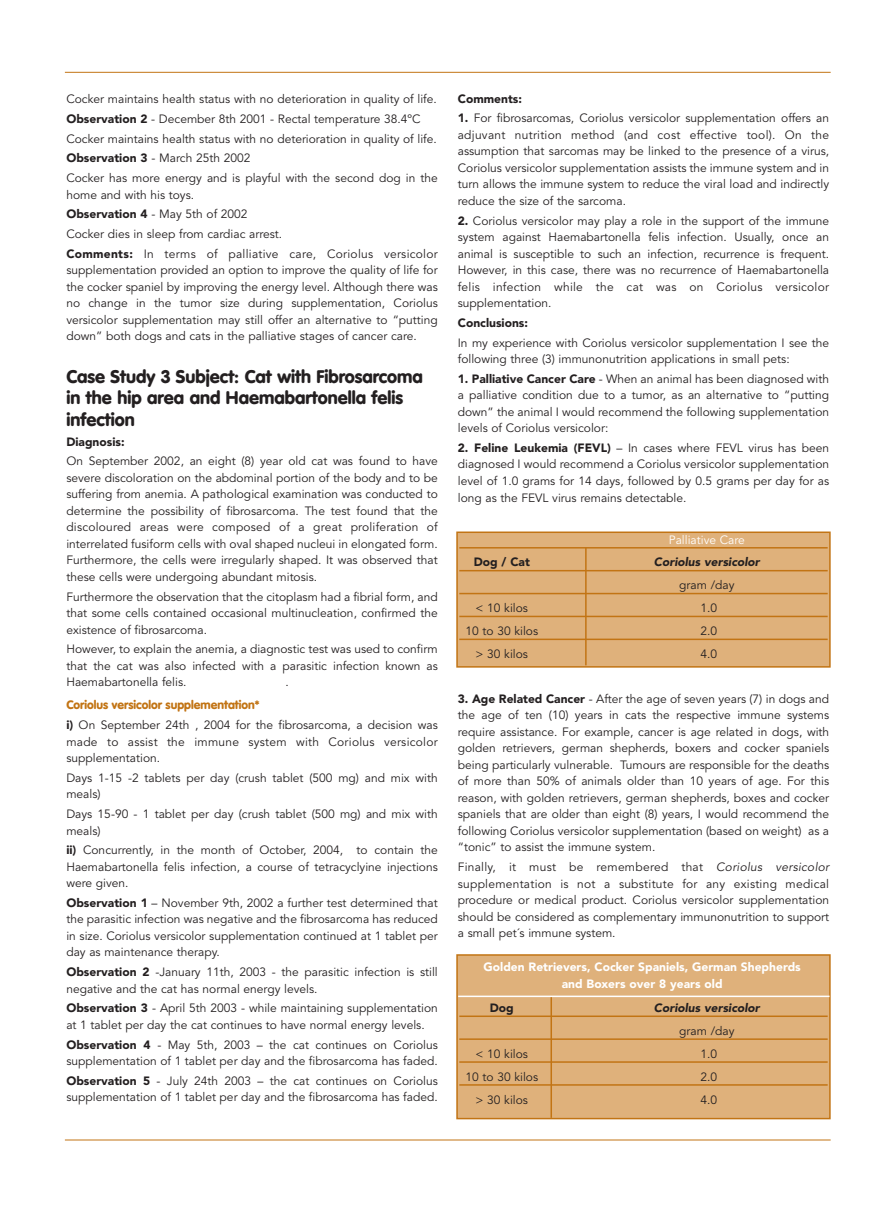
<style>
.page{position:relative;width:893px;height:1211px;background:#fff}
.page>*{position:absolute;margin:0;border:0;box-sizing:border-box;transform-origin:0 0}
.t1{font:900 18px/21.6px "VAG Rounded";color:#231f20}
.t2{font:12px/16.5px "Avenir";color:#231f20;text-align:justify}
.t3{font:900 12px/17px "Avenir";color:#fff;text-align:center}
.t4{font:900 12px "Avenir";color:#231f20}
.t5{font:italic 900 12px "Avenir";color:#231f20}
.t6{font:900 12px "VAG Rounded";color:#c27414}
.t7{font:12px "Avenir";color:#fff}
.s1{font-weight:900}
.s2{font-style:italic}
</style>
<div class="page">
<div style="left:457px;top:532px;width:372px;height:135px;background:#dfb17b"></div>
<hr style="left:459px;top:547px;width:368px;height:1px;background:#c27414">
<hr style="left:459px;top:570px;width:368px;height:1px;background:#c27414">
<hr style="left:459px;top:593px;width:368px;height:1px;background:#c27414">
<hr style="left:459px;top:615px;width:368px;height:2px;background:#c27414">
<hr style="left:459px;top:638px;width:368px;height:2px;background:#c27414">
<div style="left:456px;top:531px;width:374px;height:136px;border:2px solid #c27414"></div>
<hr style="left:585px;top:548px;width:1px;height:117px;background:#c27414">
<div style="left:457px;top:955px;width:372px;height:163px;background:#dfb17b"></div>
<hr style="left:459px;top:1015px;width:368px;height:2px;background:#c27414">
<hr style="left:459px;top:1038px;width:368px;height:1px;background:#c27414">
<hr style="left:459px;top:1061px;width:368px;height:1px;background:#c27414">
<hr style="left:459px;top:1084px;width:368px;height:1px;background:#c27414">
<div style="left:456px;top:954px;width:374px;height:165px;border:2px solid #c27414"></div>
<hr style="left:550px;top:996px;width:2px;height:121px;background:#c27414">
<hr style="left:458px;top:995px;width:371px;height:2px;background:#fff">
<hr style="left:65px;top:72px;width:765px;height:1px;background:#c27414">
<hr style="left:65px;top:1139px;width:765px;height:1px;background:#c27414">
<p class="t2" style="left:66px;top:91px;width:373px;line-height:19.6px;text-align:left">Cocker maintains health status with no deterioration in quality of life.<br><span class="s1">Observation 2</span> - December 8th 2001 - Rectal temperature 38.4ºC Cocker maintains health status with no deterioration in quality of life.<br><span class="s1">Observation 3</span> - March 25th 2002<br>Cocker has more energy and is playful with the second dog in the</p>
<p class="t2" style="left:66px;top:186px;width:373px;line-height:19.6px;text-align:left">home and with his toys.<br><span class="s1">Observation 4</span> - May 5th of 2002<br>Cocker dies in sleep from cardiac arrest.<br><span class="s1">Comments:</span> In terms of palliative care, Coriolus versicolor</p>
<p class="t2" style="left:66px;top:263px;width:373px">supplementation provided an option to improve the quality of life for the cocker spaniel by improving the energy level. Although there was no change in the tumor size during supplementation, Coriolus versicolor supplementation may still offer an alternative to “putting down” both dogs and cats in the palliative stages of cancer care.</p>
<h1 class="t1" style="left:66px;top:367px;width:358px">Case Study 3 Subject: Cat with Fibrosarcoma in the hip area and Haemabartonella felis infection</h1>
<p class="t4" style="left:66px;top:437px;width:60px">Diagnosis:</p>
<p class="t2" style="left:66px;top:454px;width:373px">On September 2002, an eight (8) year old cat was found to have severe discoloration on the abdominal portion of the body and to be suffering from anemia. A pathological examination was conducted to determine the possibility of fibrosarcoma. The test found that the discoloured areas were composed of a great proliferation of interrelated fusiform cells with oval shaped nucleui in elongated form.<br>Furthermore, the cells were irregularly shaped. It was observed that these cells were undergoing abundant mitosis.</p>
<p class="t2" style="left:66px;top:589px;width:373px">Furthermore the observation that the citoplasm had a fibrial form, and that some cells contained occasional multinucleation, confirmed the existence of fibrosarcoma.</p>
<p class="t2" style="left:66px;top:642px;width:373px">However, to explain the anemia, a diagnostic test was used to confirm that the cat was also infected with a parasitic infection known as Haemabartonella felis.</p>
<p class="t2" style="left:285px;top:675px;width:5px">.</p>
<p class="t6" style="left:66px;top:700px;width:195px">Coriolus versicolor supplementation*</p>
<p class="t2" style="left:66px;top:718px;width:373px"><span class="s1">i)</span> On September 24th , 2004 for the fibrosarcoma, a decision was made to assist the immune system with Coriolus versicolor supplementation.</p>
<p class="t2" style="left:66px;top:770px;width:373px">Days 1-15 -2 tablets per day (crush tablet (500 mg) and mix with meals)</p>
<p class="t2" style="left:66px;top:807px;width:373px">Days 15-90 - 1 tablet per day (crush tablet (500 mg) and mix with meals)</p>
<p class="t2" style="left:66px;top:843px;width:373px"><span class="s1">ii)</span> Concurrently, in the month of October, 2004, to contain the Haemabartonella felis infection, a course of tetracyclyine injections were given.</p>
<p class="t2" style="left:66px;top:896px;width:373px"><span class="s1">Observation 1</span> – November 9th, 2002 a further test determined that the parasitic infection was negative and the fibrosarcoma has reduced in size. Coriolus versicolor supplementation continued at 1 tablet per day as maintenance therapy.</p>
<p class="t2" style="left:66px;top:965px;width:373px"><span class="s1">Observation 2</span> -January 11th, 2003 - the parasitic infection is still negative and the cat has normal energy levels.</p>
<p class="t2" style="left:66px;top:1001px;width:373px"><span class="s1">Observation 3</span> - April 5th 2003 - while maintaining supplementation at 1 tablet per day the cat continues to have normal energy levels.</p>
<p class="t2" style="left:66px;top:1037px;width:373px"><span class="s1">Observation 4</span> - May 5th, 2003 – the cat continues on Coriolus supplementation of 1 tablet per day and the fibrosarcoma has faded.</p>
<p class="t2" style="left:66px;top:1073px;width:373px"><span class="s1">Observation 5</span> - July 24th 2003 – the cat continues on Coriolus supplementation of 1 tablet per day and the fibrosarcoma has faded.</p>
<p class="t4" style="left:458px;top:94px;width:66px">Comments:</p>
<p class="t2" style="left:458px;top:111px;width:373px"><span class="s1">1.</span> For fibrosarcomas, Coriolus versicolor supplementation offers an adjuvant nutrition method (and cost effective tool). On the assumption that sarcomas may be linked to the presence of a virus, Coriolus versicolor supplementation assists the immune system and in turn allows the immune system to reduce the viral load and indirectly reduce the size of the sarcoma.</p>
<p class="t2" style="left:458px;top:213px;width:373px"><span class="s1">2.</span> Coriolus versicolor may play a role in the support of the immune system against Haemabartonella felis infection. Usually, once an animal is susceptible to such an infection, recurrence is frequent.<br>However, in this case, there was no recurrence of Haemabartonella felis infection while the cat was on Coriolus versicolor supplementation.</p>
<p class="t4" style="left:458px;top:318px;width:72px">Conclusions:</p>
<p class="t2" style="left:458px;top:335px;width:373px">In my experience with Coriolus versicolor supplementation I see the following three (3) immunonutrition applications in small pets:</p>
<p class="t2" style="left:458px;top:372px;width:373px"><span class="s1">1. Palliative Cancer Care</span> - When an animal has been diagnosed with a palliative condition due to a tumor, as an alternative to “putting down” the animal I would recommend the following supplementation levels of Coriolus versicolor:</p>
<p class="t2" style="left:458px;top:441px;width:373px"><span class="s1">2. Feline Leukemia (FEVL)</span> – In cases where FEVL virus has been diagnosed I would recommend a Coriolus versicolor supplementation level of 1.0 grams for 14 days, followed by 0.5 grams per day for as long as the FEVL virus remains detectable.</p>
<p class="t7" style="left:668px;top:534px;width:78px">Palliative Care</p>
<p class="t4" style="left:473px;top:557px;width:58px">Dog / Cat</p>
<p class="t5" style="left:654px;top:557px;width:107px">Coriolus versicolor</p>
<p class="t2" style="left:679px;top:578px;width:57px">gram /day</p>
<p class="t2" style="left:475px;top:601px;width:54px">&lt; 10 kilos</p>
<p class="t2" style="left:700px;top:601px;width:18px">1.0</p>
<p class="t2" style="left:465px;top:624px;width:74px">10 to 30 kilos</p>
<p class="t2" style="left:700px;top:624px;width:18px">2.0</p>
<p class="t2" style="left:475px;top:647px;width:54px">&gt; 30 kilos</p>
<p class="t2" style="left:700px;top:647px;width:18px">4.0</p>
<p class="t2" style="left:458px;top:691px;width:373px"><span class="s1">3. Age Related Cancer</span> - After the age of seven years (7) in dogs and the age of ten (10) years in cats the respective immune systems require assistance. For example, cancer is age related in dogs, with golden retrievers, german shepherds, boxers and cocker spaniels being particularly vulnerable. Tumours are responsible for the deaths of more than 50% of animals older than 10 years of age. For this reason, with golden retrievers, german shepherds, boxes and cocker spaniels that are older than eight (8) years, I would recommend the following Coriolus versicolor supplementation (based on weight) as a “tonic” to assist the immune system.</p>
<p class="t2" style="left:458px;top:860px;width:373px">Finally, it must be remembered that <span class="s2">Coriolus versicolor </span>supplementation is not a substitute for any existing medical procedure or medical product. Coriolus versicolor supplementation should be considered as complementary immunonutrition to support a small pet´s immune system.</p>
<p class="t3" style="left:483px;top:959px;width:319px">Golden Retrievers, Cocker Spaniels, German Shepherds and Boxers over 8 years old</p>
<p class="t4" style="left:490px;top:1003px;width:25px">Dog</p>
<p class="t5" style="left:654px;top:1003px;width:107px">Coriolus versicolor</p>
<p class="t2" style="left:679px;top:1023px;width:57px">gram /day</p>
<p class="t2" style="left:475px;top:1046px;width:54px">&lt; 10 kilos</p>
<p class="t2" style="left:700px;top:1046px;width:18px">1.0</p>
<p class="t2" style="left:465px;top:1069px;width:74px">10 to 30 kilos</p>
<p class="t2" style="left:700px;top:1069px;width:18px">2.0</p>
<p class="t2" style="left:475px;top:1092px;width:54px">&gt; 30 kilos</p>
<p class="t2" style="left:700px;top:1092px;width:18px">4.0</p>
</div>
